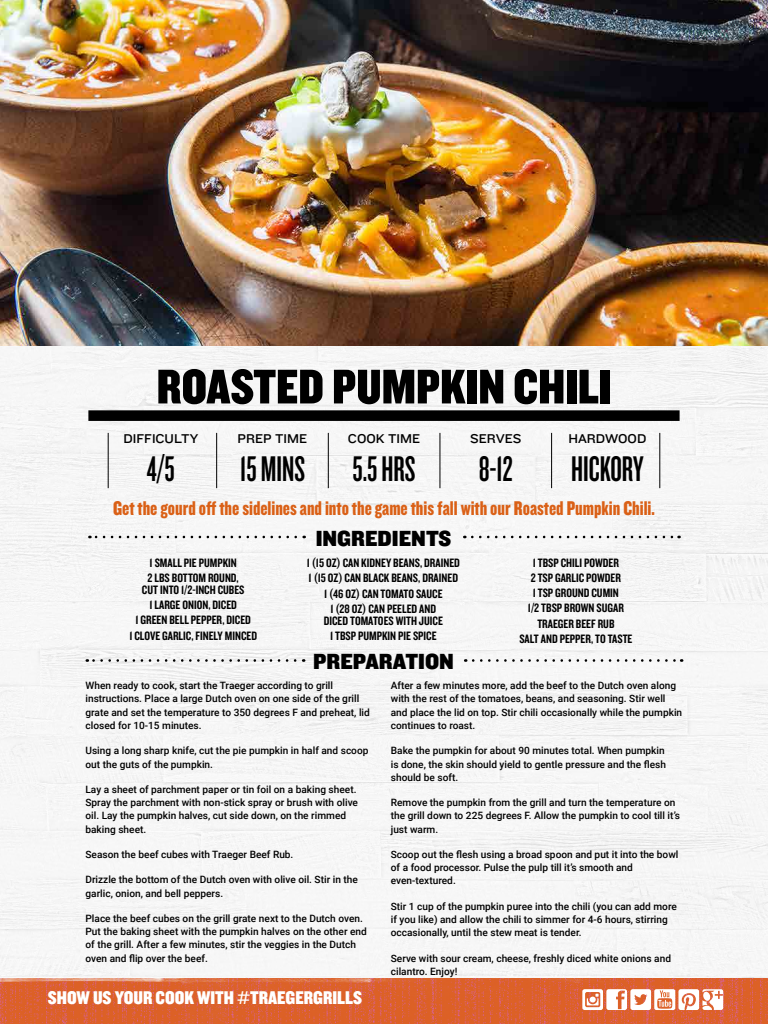
<style>
.page{position:relative;width:768px;height:1024px;background:#fff}
.page>*{position:absolute;margin:0;border:0;box-sizing:border-box;transform-origin:0 0}
.t1{font:50.6px "Knockout 70 Full Welterwt";color:#000}
.t2{font:37.05px "Knockout 47 Bantamweight";color:#000}
.t3{font:22.75px "Knockout 71 Full Middlewt";color:#000}
.t4{font:20.65px "Knockout 69 Full Liteweight";color:#da6016}
.t5{font:19.15px "Knockout 70 Full Welterwt";color:#fff}
.t6{font:13.25px "Knockout 32 Junior Cruisewt";color:#000}
.t7{font:12.65px/15.2px "Knockout 49 Liteweight";color:#000;text-align:center}
.t8{font:500 10.1px/13.2px "Roboto";color:#000}
</style>
<div class="page">
<div style="left:0;top:346px;width:768px;height:633px;background:#f6f6f6"></div>
<img style="left:1px;top:979px;width:767px;height:45px">
<svg style="left:582px;top:989px;width:141px;height:21px"></svg>
<div style="left:88px;top:410px;width:592px;height:11px;background:#000"></div>
<svg style="left:472px;top:536px;width:208px;height:2px"></svg>
<svg style="left:89px;top:536px;width:207px;height:2px"></svg>
<img style="left:0;top:0;width:768px;height:346px">
<svg style="left:473px;top:659px;width:209px;height:3px"></svg>
<svg style="left:87px;top:659px;width:208px;height:3px"></svg>
<hr style="left:108px;top:433px;width:1px;height:55px;background:#000">
<hr style="left:216px;top:433px;width:1px;height:55px;background:#000">
<hr style="left:328px;top:433px;width:1px;height:55px;background:#000">
<hr style="left:440px;top:433px;width:1px;height:55px;background:#000">
<hr style="left:551px;top:433px;width:1px;height:55px;background:#000">
<hr style="left:660px;top:433px;width:1px;height:55px;background:#000">
<h1 class="t1" style="left:157px;top:354px;width:456px">ROASTED PUMPKIN CHILI</h1>
<h3 class="t6" style="left:568px;top:430px;width:79px">HARDWOOD</h3>
<h2 class="t2" style="left:571px;top:447px;width:74px">HICKORY</h2>
<h3 class="t4" style="left:113px;top:495px;width:543px">Get the gourd off the sidelines and into the game this fall with our Roasted Pumpkin Chili.</h3>
<h3 class="t6" style="left:123px;top:430px;width:76px">DIFFICULTY</h3>
<h2 class="t2" style="left:147px;top:447px;width:29px">4/5</h2>
<h3 class="t6" style="left:348px;top:430px;width:74px">COOK TIME</h3>
<h2 class="t2" style="left:353px;top:447px;width:64px">5.5 HRS</h2>
<h3 class="t6" style="left:470px;top:430px;width:53px">SERVES</h3>
<h2 class="t2" style="left:479px;top:447px;width:35px">8-12</h2>
<h3 class="t6" style="left:238px;top:430px;width:71px">PREP TIME</h3>
<h2 class="t2" style="left:240px;top:447px;width:67px">15 MINS</h2>
<p class="t7" style="left:148px;top:555px;width:93px;text-align:left">1 SMALL PIE PUMPKIN<br>2 LBS BOTTOM ROUND,</p>
<p class="t7" style="left:129px;top:582px;width:129px">CUT INTO 1/2-INCH CUBES<br>1 LARGE ONION, DICED<br>1 GREEN BELL PEPPER, DICED<br>1 CLOVE GARLIC, FINELY MINCED</p>
<h3 class="t3" style="left:316px;top:523px;width:137px">INGREDIENTS</h3>
<p class="t7" style="left:307px;top:555px;width:155px">1 (15 OZ) CAN KIDNEY BEANS, DRAINED<br>1 (15 OZ) CAN BLACK BEANS, DRAINED<br>1 (46 OZ) CAN TOMATO SAUCE<br>1 (28 OZ) CAN PEELED AND</p>
<p class="t7" style="left:324px;top:613px;width:121px">DICED TOMATOES WITH JUICE<br>1 TBSP PUMPKIN PIE SPICE</p>
<h3 class="t3" style="left:313px;top:646px;width:142px">PREPARATION</h3>
<p class="t7" style="left:519px;top:555px;width:115px">1 TBSP CHILI POWDER<br>2 TSP GARLIC POWDER<br>1 TSP GROUND CUMIN<br>1/2 TBSP BROWN SUGAR<br>TRAEGER BEEF RUB<br>SALT AND PEPPER, TO TASTE</p>
<p class="t8" style="left:85px;top:679px;width:286px">When ready to cook, start the Traeger according to grill instructions. Place a large Dutch oven on one side of the grill grate and set the temperature to 350 degrees F and preheat, lid closed for 10-15 minutes.</p>
<p class="t8" style="left:85px;top:744px;width:285px">Using a long sharp knife, cut the pie pumpkin in half and scoop out the guts of the pumpkin.</p>
<p class="t8" style="left:85px;top:782px;width:274px">Lay a sheet of parchment paper or tin foil on a baking sheet.<br>Spray the parchment with non-stick spray or brush with olive oil. Lay the pumpkin halves, cut side down, on the rimmed baking sheet.</p>
<p class="t8" style="left:85px;top:847px;width:209px">Season the beef cubes with Traeger Beef Rub.</p>
<p class="t8" style="left:85px;top:873px;width:274px">Drizzle the bottom of the Dutch oven with olive oil. Stir in the garlic, onion, and bell peppers.</p>
<p class="t8" style="left:85px;top:911px;width:283px">Place the beef cubes on the grill grate next to the Dutch oven.<br>Put the baking sheet with the pumpkin halves on the other end of the grill. After a few minutes, stir the veggies in the Dutch oven and flip over the beef.</p>
<h3 class="t5" style="left:48px;top:986px;width:316px">SHOW US YOUR COOK WITH #TRAEGERGRILLS</h3>
<p class="t8" style="left:391px;top:679px;width:293px">After a few minutes more, add the beef to the Dutch oven along with the rest of the tomatoes, beans, and seasoning. Stir well and place the lid on top. Stir chili occasionally while the pumpkin continues to roast.</p>
<p class="t8" style="left:391px;top:744px;width:277px">Bake the pumpkin for about 90 minutes total. When pumpkin is done, the skin should yield to gentle pressure and the flesh should be soft.</p>
<p class="t8" style="left:391px;top:796px;width:291px">Remove the pumpkin from the grill and turn the temperature on the grill down to 225 degrees F. Allow the pumpkin to cool till it’s just warm.</p>
<p class="t8" style="left:391px;top:847px;width:289px">Scoop out the flesh using a broad spoon and put it into the bowl of a food processor. Pulse the pulp till it’s smooth and even-textured.</p>
<p class="t8" style="left:391px;top:899px;width:288px">Stir 1 cup of the pumpkin puree into the chili (you can add more if you like) and allow the chili to simmer for 4-6 hours, stirring occasionally, until the stew meat is tender.</p>
<p class="t8" style="left:391px;top:951px;width:282px">Serve with sour cream, cheese, freshly diced white onions and cilantro. Enjoy!</p>
</div>
